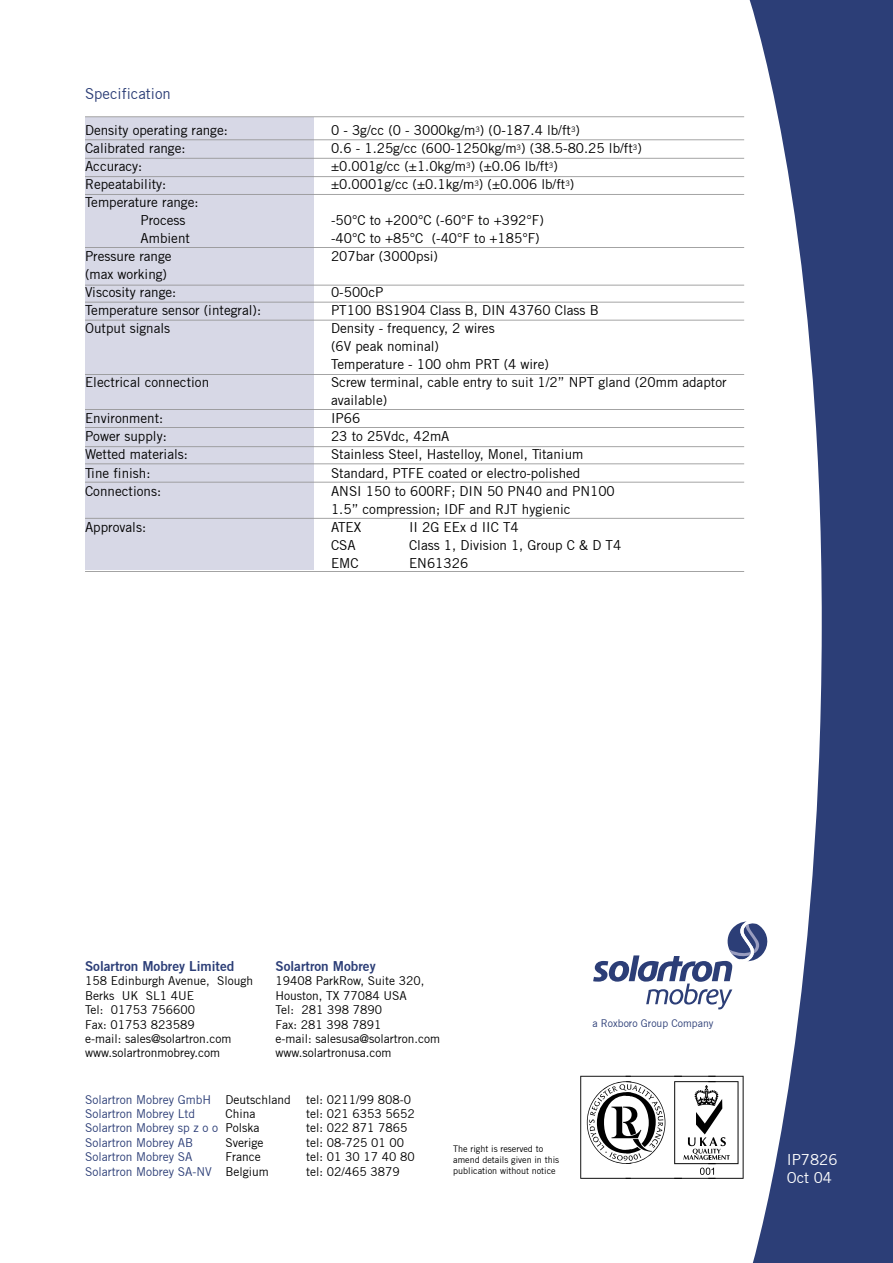
<style>
.page{position:relative;width:893px;height:1263px;background:#fff}
.page>*{position:absolute;margin:0;border:0;box-sizing:border-box;transform-origin:0 0}
.Body_text{font:111px "Mark 1";color:#000}
.sub_heading{font:15px "Trade Gothic";color:#2c3e77}
.t1{font:15px "Trade Gothic";color:#fff}
.body_text{font:13.5px/18px "Trade Gothic";color:#000}
.Body_text-2{font:13.5px "Trade Gothic Bold Two";color:#2c3e77}
.PageMaker_Defaults_-_2{font:12px/14.4px "Trade Gothic";color:#000}
.Body_text-3{font:12px "Trade Gothic";color:#2c3e77}
.Body_text-4{font:12px "Trade Gothic";color:#000}
.PageMaker_Defaults_-_2-2{font:12px "Trade Gothic";color:#2c3e77}
.PageMaker_Defaults_-_2-3{font:10.5px "Trade Gothic";color:#2c3e77}
.Body_text-5{font:9px/10.8px "Trade Gothic";color:#000}
.s1{color:#000}
</style>
<div class="page">
<div style="left:85px;top:117px;width:229px;height:453px;background:#d7d8e6"></div>
<svg style="left:744px;top:0;width:149px;height:1263px;fill:#2c3e77"></svg>
<svg style="left:593px;top:921px;width:177px;height:88px"></svg>
<hr style="left:85px;top:139px;width:659px;height:1px;background:#939393">
<hr style="left:85px;top:158px;width:659px;height:1px;background:#939393">
<hr style="left:85px;top:176px;width:659px;height:1px;background:#939393">
<hr style="left:85px;top:194px;width:659px;height:1px;background:#939393">
<hr style="left:85px;top:247px;width:659px;height:1px;background:#939393">
<hr style="left:85px;top:285px;width:659px;height:1px;background:#939393">
<hr style="left:85px;top:302px;width:659px;height:1px;background:#939393">
<hr style="left:85px;top:320px;width:659px;height:1px;background:#939393">
<hr style="left:85px;top:374px;width:659px;height:1px;background:#939393">
<hr style="left:85px;top:409px;width:659px;height:1px;background:#939393">
<hr style="left:85px;top:427px;width:659px;height:1px;background:#939393">
<hr style="left:85px;top:446px;width:659px;height:1px;background:#939393">
<hr style="left:85px;top:463px;width:659px;height:1px;background:#939393">
<hr style="left:85px;top:482px;width:659px;height:1px;background:#939393">
<hr style="left:85px;top:518px;width:659px;height:1px;background:#939393">
<hr style="left:85px;top:571px;width:659px;height:1px;background:#939393">
<hr style="left:85px;top:116px;width:659px;height:1px;background:#939393">
<p class="sub_heading" style="left:85px;top:85px;width:87px">Specification</p>
<p class="body_text" style="left:85px;top:121px;width:144px">Density operating range:</p>
<p class="body_text" style="left:331px;top:121px;width:251px">0 - 3g/cc (0 - 3000kg/m<sup>3</sup>) (0-187.4 lb/ft<sup>3</sup>)</p>
<p class="body_text" style="left:85px;top:139px;width:102px">Calibrated range:</p>
<p class="body_text" style="left:331px;top:139px;width:312px">0.6 - 1.25g/cc (600-1250kg/m<sup>3</sup>) (38.5-80.25 lb/ft<sup>3</sup>)</p>
<p class="body_text" style="left:85px;top:157px;width:59px">Accuracy:</p>
<p class="body_text" style="left:331px;top:157px;width:228px">±0.001g/cc (±1.0kg/m<sup>3</sup>) (±0.06 lb/ft<sup>3</sup>)</p>
<p class="body_text" style="left:85px;top:175px;width:83px">Repeatability:</p>
<p class="body_text" style="left:331px;top:175px;width:245px">±0.0001g/cc (±0.1kg/m<sup>3</sup>) (±0.006 lb/ft<sup>3</sup>)</p>
<p class="body_text" style="left:85px;top:193px;width:115px">Temperature range:</p>
<p class="body_text" style="left:141px;top:211px;width:46px">Process</p>
<p class="body_text" style="left:331px;top:211px;width:214px">-50°C to +200°C (-60°F to +392°F)</p>
<p class="body_text" style="left:141px;top:229px;width:51px">Ambient</p>
<p class="body_text" style="left:331px;top:229px;width:210px">-40°C to +85°C (-40°F to +185°F)</p>
<p class="body_text" style="left:85px;top:247px;width:88px">Pressure range</p>
<p class="body_text" style="left:331px;top:247px;width:108px">207bar (3000psi)</p>
<p class="body_text" style="left:85px;top:265px;width:84px">(max working)</p>
<p class="body_text" style="left:85px;top:283px;width:93px">Viscosity range:</p>
<p class="body_text" style="left:331px;top:283px;width:54px">0-500cP</p>
<p class="body_text" style="left:85px;top:301px;width:178px">Temperature sensor (integral):</p>
<p class="body_text" style="left:331px;top:301px;width:269px">PT100 BS1904 Class B, DIN 43760 Class B</p>
<p class="body_text" style="left:85px;top:319px;width:87px">Output signals</p>
<p class="body_text" style="left:331px;top:319px;width:165px">Density - frequency, 2 wires</p>
<p class="body_text" style="left:331px;top:337px;width:110px">(6V peak nominal)</p>
<p class="body_text" style="left:331px;top:355px;width:219px">Temperature - 100 ohm PRT (4 wire)</p>
<p class="body_text" style="left:85px;top:373px;width:126px">Electrical connection</p>
<p class="body_text" style="left:331px;top:373px;width:397px">Screw terminal, cable entry to suit 1/2” NPT gland (20mm adaptor available)</p>
<p class="body_text" style="left:85px;top:409px;width:80px">Environment:</p>
<p class="body_text" style="left:331px;top:409px;width:31px">IP66</p>
<p class="body_text" style="left:85px;top:427px;width:83px">Power supply:</p>
<p class="body_text" style="left:331px;top:427px;width:120px">23 to 25Vdc, 42mA</p>
<p class="body_text" style="left:85px;top:445px;width:104px">Wetted materials:</p>
<p class="body_text" style="left:331px;top:445px;width:254px">Stainless Steel, Hastelloy, Monel, Titanium</p>
<p class="body_text" style="left:85px;top:463px;width:67px">Tine finish:</p>
<p class="body_text" style="left:331px;top:463px;width:251px">Standard, PTFE coated or electro-polished</p>
<p class="body_text" style="left:85px;top:481px;width:78px">Connections:</p>
<p class="body_text" style="left:331px;top:481px;width:285px">ANSI 150 to 600RF; DIN 50 PN40 and PN100</p>
<p class="body_text" style="left:331px;top:499px;width:241px">1.5” compression; IDF and RJT hygienic</p>
<p class="body_text" style="left:85px;top:517px;width:63px">Approvals:</p>
<p class="body_text" style="left:331px;top:517px;width:32px">ATEX</p>
<p class="body_text" style="left:409px;top:517px;width:111px">II 2G EEx d IIC T4</p>
<p class="body_text" style="left:331px;top:535px;width:26px">CSA</p>
<p class="body_text" style="left:409px;top:535px;width:214px">Class 1, Division 1, Group C &amp; D T4</p>
<p class="body_text" style="left:331px;top:553px;width:29px">EMC</p>
<p class="body_text" style="left:409px;top:553px;width:61px">EN61326</p>
<p class="Body_text-2" style="left:85px;top:958px;width:151px">Solartron Mobrey Limited</p>
<p class="PageMaker_Defaults_-_2" style="left:85px;top:974px;width:169px">158 Edinburgh Avenue, Slough</p>
<p class="PageMaker_Defaults_-_2" style="left:85px;top:988px;width:110px">Berks UK SL1 4UE</p>
<p class="PageMaker_Defaults_-_2" style="left:85px;top:1003px;width:112px">Tel: 01753 756600</p>
<p class="PageMaker_Defaults_-_2" style="left:85px;top:1017px;width:111px">Fax: 01753 823589</p>
<p class="PageMaker_Defaults_-_2" style="left:85px;top:1031px;width:148px">e-mail: sales@solartron.com</p>
<p class="PageMaker_Defaults_-_2" style="left:85px;top:1046px;width:137px">www.solartronmobrey.com</p>
<p class="PageMaker_Defaults_-_2-2" style="left:85px;top:1092px;width:207px">Solartron Mobrey GmbH <span class="s1">Deutschland</span></p>
<p class="PageMaker_Defaults_-_2" style="left:306px;top:1092px;width:106px">tel: 0211/99 808-0</p>
<p class="Body_text-3" style="left:85px;top:1106px;width:111px">Solartron Mobrey Ltd</p>
<p class="Body_text-4" style="left:225px;top:1106px;width:32px">China</p>
<p class="Body_text-4" style="left:306px;top:1106px;width:110px">tel: 021 6353 5652</p>
<p class="Body_text-3" style="left:85px;top:1121px;width:176px">Solartron Mobrey sp z o o <span class="s1">Polska</span></p>
<p class="Body_text-4" style="left:306px;top:1121px;width:103px">tel: 022 871 7865</p>
<p class="Body_text-3" style="left:85px;top:1135px;width:109px">Solartron Mobrey AB</p>
<p class="Body_text-4" style="left:225px;top:1135px;width:39px">Sverige</p>
<p class="Body_text-4" style="left:306px;top:1135px;width:99px">tel: 08-725 01 00</p>
<p class="Body_text-3" style="left:85px;top:1150px;width:109px">Solartron Mobrey SA</p>
<p class="Body_text-4" style="left:225px;top:1150px;width:37px">France</p>
<p class="Body_text-4" style="left:306px;top:1150px;width:110px">tel: 01 30 17 40 80</p>
<p class="Body_text-3" style="left:85px;top:1164px;width:185px">Solartron Mobrey SA-NV <span class="s1">Belgium</span></p>
<p class="Body_text-4" style="left:306px;top:1164px;width:95px">tel: 02/465 3879</p>
<p class="Body_text-2" style="left:276px;top:958px;width:102px">Solartron Mobrey</p>
<p class="PageMaker_Defaults_-_2" style="left:276px;top:974px;width:150px">19408 ParkRow, Suite 320,</p>
<p class="PageMaker_Defaults_-_2" style="left:276px;top:988px;width:133px">Houston, TX 77084 USA</p>
<p class="PageMaker_Defaults_-_2" style="left:276px;top:1003px;width:108px">Tel: 281 398 7890</p>
<p class="PageMaker_Defaults_-_2" style="left:276px;top:1017px;width:107px">Fax: 281 398 7891</p>
<p class="PageMaker_Defaults_-_2" style="left:276px;top:1031px;width:166px">e-mail: salesusa@solartron.com www.solartronusa.com</p>
<p class="Body_text-5" style="left:453px;top:1143px;width:107px">The right is reserved to amend details given in this publication without notice</p>
<p class="PageMaker_Defaults_-_2-3" style="left:592px;top:1017px;width:123px">a Roxboro Group Company</p>
<p class="Body_text" style="left:580px;top:1075px;width:166px">ABCDEF</p>
<p class="t1" style="left:787px;top:1150px;width:52px">IP7826</p>
<p class="t1" style="left:787px;top:1168px;width:47px">Oct 04</p>
</div>
